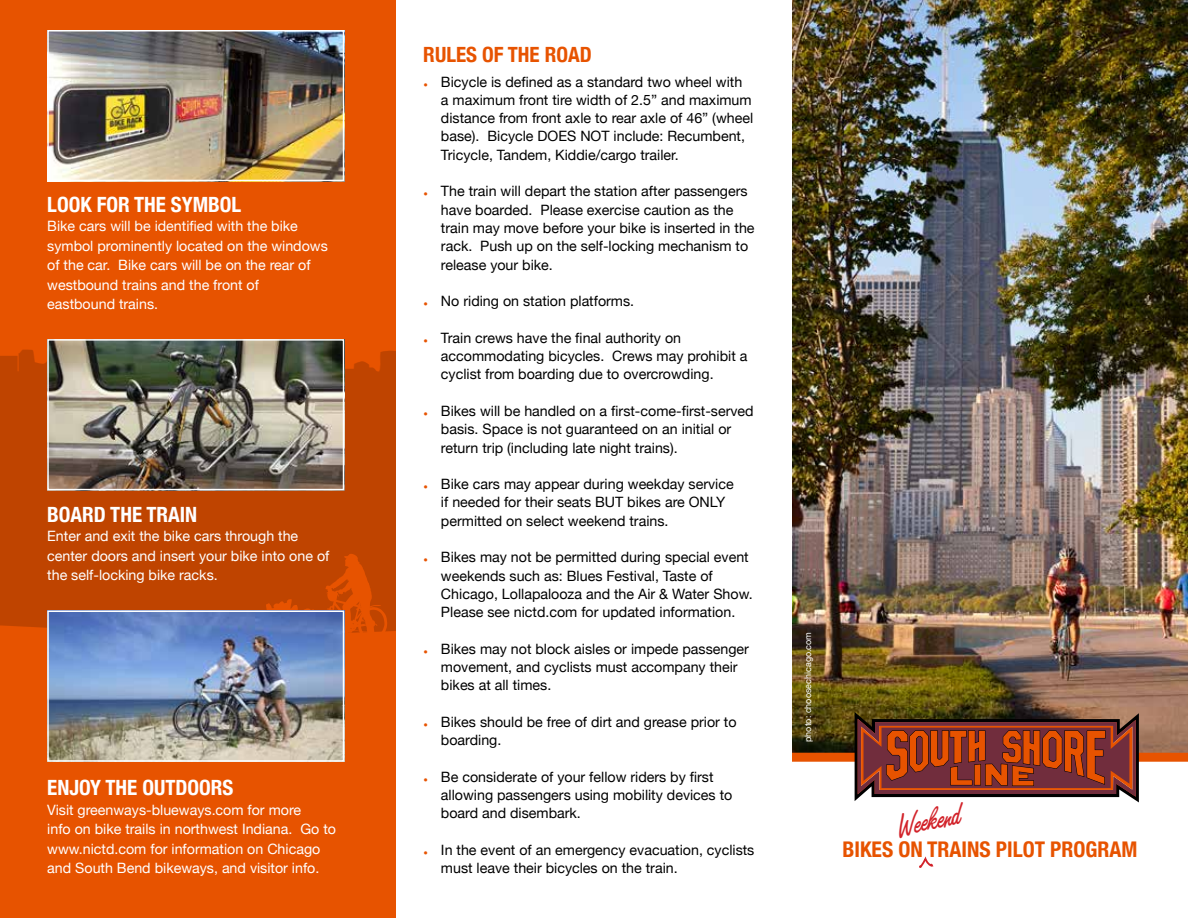
<style>
.page{position:relative;width:1188px;height:918px;background:#fff}
.page>*{position:absolute;margin:0;border:0;box-sizing:border-box;transform-origin:0 0}
.t1{font:31.8px "Arabella";color:#d2232a}
.t2{font:700 condensed 21.6px "Helvetica Neue";color:#e75300}
.t3{font:700 condensed 21px "Helvetica Neue";color:#fff}
.t4{font:700 condensed 21px "Helvetica Neue";color:#e75300}
.t5{font:14.25px/18.3px "Helvetica Neue";color:#000}
.t6{font:14.25px/19.5px "Helvetica Neue";color:#fff}
.t7{font:9px "Helvetica Neue";color:#fff}
.s1{color:#e75300}
</style>
<div class="page">
<div style="left:0;top:0;width:396px;height:918px;background:#e75300"></div>
<div style="left:0;top:339px;width:396px;height:293px;background:#bf4400"></div>
<img style="left:792px;top:0;width:396px;height:753px">
<div style="left:792px;top:753px;width:396px;height:9px;background:#e75300"></div>
<svg style="left:855px;top:712px;width:284px;height:90px;background:#8a402d"></svg>
<svg style="left:240px;top:554px;width:147px;height:106px"></svg>
<img style="left:50px;top:614px;width:291px;height:145px">
<div style="left:47px;top:611px;width:297px;height:151px;border:2px solid #fff"></div>
<img style="left:50px;top:342px;width:291px;height:145px">
<div style="left:47px;top:339px;width:297px;height:151px;border:2px solid #fff"></div>
<svg style="left:919px;top:859px;width:15px;height:9px"></svg>
<img style="left:50px;top:33px;width:291px;height:145px">
<div style="left:47px;top:30px;width:297px;height:151px;border:2px solid #fff"></div>
<h3 class="t3" style="left:47px;top:187px;width:196px">LOOK FOR THE SYMBOL</h3>
<p class="t6" style="left:47px;top:217px;width:282px">Bike cars will be identified with the bike symbol prominently located on the windows of the car. Bike cars will be on the rear of westbound trains and the front of eastbound trains.</p>
<h3 class="t3" style="left:47px;top:497px;width:152px">BOARD THE TRAIN</h3>
<p class="t6" style="left:47px;top:527px;width:284px">Enter and exit the bike cars through the center doors and insert your bike into one of the self-locking bike racks.</p>
<h3 class="t3" style="left:47px;top:771px;width:188px">ENJOY THE OUTDOORS</h3>
<p class="t6" style="left:47px;top:801px;width:290px">Visit greenways-blueways.com for more<br>info on bike trails in northwest Indiana. Go to www.nictd.com for information on Chicago and South Bend bikeways, and visitor info.</p>
<h3 class="t4" style="left:423px;top:37px;width:170px">RULES OF THE ROAD</h3>
<p class="t5" style="left:441px;top:73px;width:314px;text-indent:-18px"><span class="s1">•</span> Bicycle is defined as a standard two wheel with a maximum front tire width of 2.5” and maximum distance from front axle to rear axle of 46” (wheel base). Bicycle DOES NOT include: Recumbent, Tricycle, Tandem, Kiddie/cargo trailer.</p>
<p class="t5" style="left:441px;top:183px;width:315px;text-indent:-18px"><span class="s1">•</span> The train will depart the station after passengers have boarded. Please exercise caution as the train may move before your bike is inserted in the rack. Push up on the self-locking mechanism to release your bike.</p>
<p class="t5" style="left:423px;top:293px;width:213px"><span class="s1">•</span> No riding on station platforms.</p>
<p class="t5" style="left:441px;top:329px;width:308px;text-indent:-18px"><span class="s1">•</span> Train crews have the final authority on accommodating bicycles. Crews may prohibit a cyclist from boarding due to overcrowding.</p>
<p class="t5" style="left:441px;top:403px;width:314px;text-indent:-18px"><span class="s1">•</span> Bikes will be handled on a first-come-first-served basis. Space is not guaranteed on an initial or return trip (including late night trains).</p>
<p class="t5" style="left:441px;top:476px;width:294px;text-indent:-18px"><span class="s1">•</span> Bike cars may appear during weekday service if needed for their seats BUT bikes are ONLY permitted on select weekend trains.</p>
<p class="t5" style="left:441px;top:549px;width:313px;text-indent:-18px"><span class="s1">•</span> Bikes may not be permitted during special event weekends such as: Blues Festival, Taste of Chicago, Lollapalooza and the Air &amp; Water Show.<br>Please see nictd.com for updated information.</p>
<p class="t5" style="left:441px;top:640px;width:310px;text-indent:-18px"><span class="s1">•</span> Bikes may not block aisles or impede passenger movement, and cyclists must accompany their bikes at all times.</p>
<p class="t5" style="left:441px;top:714px;width:297px;text-indent:-18px"><span class="s1">•</span> Bikes should be free of dirt and grease prior to boarding.</p>
<p class="t5" style="left:441px;top:768px;width:293px;text-indent:-18px"><span class="s1">•</span> Be considerate of your fellow riders by first allowing passengers using mobility devices to board and disembark.</p>
<p class="t5" style="left:441px;top:842px;width:315px;text-indent:-18px"><span class="s1">•</span> In the event of an emergency evacuation, cyclists must leave their bicycles on the train.</p>
<p class="t7" style="left:801px;top:742px;width:112px;rotate:-90deg">photo: choosechicago.com</p>
<h1 class="t1" style="left:893px;top:804px;width:65px;rotate:-11deg">Weekend</h1>
<h2 class="t2" style="left:842px;top:832px;width:297px">BIKES ON TRAINS PILOT PROGRAM</h2>
</div>
